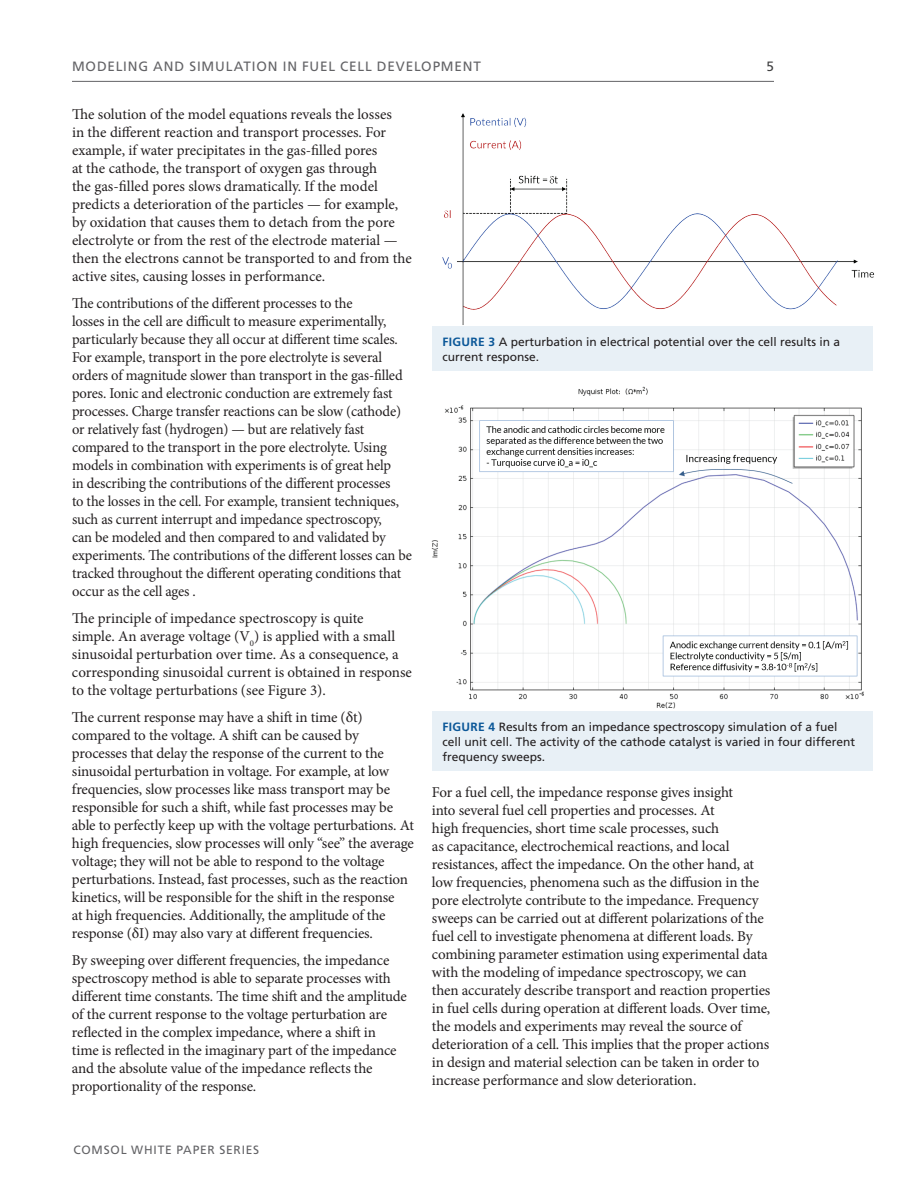
<style>
.page{position:relative;width:918px;height:1188px;background:#fff}
.page>*{position:absolute;margin:0;border:0;box-sizing:border-box;transform-origin:0 0}
.t1{font:15px/18px "Minion Pro";letter-spacing:-.01em;color:#231f20}
.t2{font:13.5px "Frutiger LT Std";letter-spacing:.06em;color:#636366}
.t3{font:13.5px "Frutiger LT Std";color:#3e3e3f}
.t4{font:12px/15px "Frutiger LT Std";color:#231f20}
.t5{font:12px "Frutiger LT Std";letter-spacing:.065em;color:#636366}
.s1{font-weight:700;color:#0b5798}
</style>
<div class="page">
<hr style="left:72px;top:81px;width:702px;height:1px;background:#636366">
<img style="left:442px;top:113px;width:433px;height:212px">
<img style="left:431px;top:386px;width:433px;height:323px">
<div style="left:432px;top:326px;width:441px;height:45px;background:#e8f0f6"></div>
<div style="left:432px;top:711px;width:441px;height:60px;background:#e8f0f6"></div>
<p class="t2" style="left:72px;top:58px;width:410px">MODELING AND SIMULATION IN FUEL CELL DEVELOPMENT</p>
<p class="t3" style="left:766px;top:58px;width:9px">5</p>
<p class="t1" style="left:72px;top:105px;width:341px">The solution of the model equations reveals the losses<br>in the different reaction and transport processes. For example, if water precipitates in the gas-filled pores<br>at the cathode, the transport of oxygen gas through<br>the gas-filled pores slows dramatically. If the model predicts a deterioration of the particles — for example, by oxidation that causes them to detach from the pore electrolyte or from the rest of the electrode material — then the electrons cannot be transported to and from the active sites, causing losses in performance.</p>
<p class="t1" style="left:72px;top:294px;width:342px">The contributions of the different processes to the<br>losses in the cell are difficult to measure experimentally, particularly because they all occur at different time scales.<br>For example, transport in the pore electrolyte is several orders of magnitude slower than transport in the gas-filled pores. Ionic and electronic conduction are extremely fast processes. Charge transfer reactions can be slow (cathode) or relatively fast (hydrogen) — but are relatively fast compared to the transport in the pore electrolyte. Using models in combination with experiments is of great help<br>in describing the contributions of the different processes<br>to the losses in the cell. For example, transient techniques, such as current interrupt and impedance spectroscopy,<br>can be modeled and then compared to and validated by experiments. The contributions of the different losses can be tracked throughout the different operating conditions that occur as the cell ages .</p>
<p class="t1" style="left:72px;top:609px;width:342px">The principle of impedance spectroscopy is quite<br>simple. An average voltage (V<sub>0</sub>) is applied with a small sinusoidal perturbation over time. As a consequence, a corresponding sinusoidal current is obtained in response to the voltage perturbations (see Figure 3).</p>
<p class="t1" style="left:72px;top:708px;width:343px">The current response may have a shift in time (δt) compared to the voltage. A shift can be caused by processes that delay the response of the current to the sinusoidal perturbation in voltage. For example, at low frequencies, slow processes like mass transport may be responsible for such a shift, while fast processes may be able to perfectly keep up with the voltage perturbations. At high frequencies, slow processes will only “see” the average voltage; they will not be able to respond to the voltage perturbations. Instead, fast processes, such as the reaction kinetics, will be responsible for the shift in the response<br>at high frequencies. Additionally, the amplitude of the response (δI) may also vary at different frequencies.</p>
<p class="t1" style="left:72px;top:951px;width:336px">By sweeping over different frequencies, the impedance spectroscopy method is able to separate processes with different time constants. The time shift and the amplitude of the current response to the voltage perturbation are reflected in the complex impedance, where a shift in<br>time is reflected in the imaginary part of the impedance and the absolute value of the impedance reflects the proportionality of the response.</p>
<p class="t4" style="left:442px;top:334px;width:399px"><span class="s1">FIGURE 3</span> A perturbation in electrical potential over the cell results in a current response.</p>
<p class="t4" style="left:442px;top:719px;width:414px"><span class="s1">FIGURE 4</span> Results from an impedance spectroscopy simulation of a fuel cell unit cell. The activity of the cathode catalyst is varied in four different frequency sweeps.</p>
<p class="t1" style="left:432px;top:783px;width:340px">For a fuel cell, the impedance response gives insight<br>into several fuel cell properties and processes. At<br>high frequencies, short time scale processes, such<br>as capacitance, electrochemical reactions, and local resistances, affect the impedance. On the other hand, at low frequencies, phenomena such as the diffusion in the pore electrolyte contribute to the impedance. Frequency sweeps can be carried out at different polarizations of the fuel cell to investigate phenomena at different loads. By combining parameter estimation using experimental data with the modeling of impedance spectroscopy, we can then accurately describe transport and reaction properties in fuel cells during operation at different loads. Over time, the models and experiments may reveal the source of deterioration of a cell. This implies that the proper actions in design and material selection can be taken in order to increase performance and slow deterioration.</p>
<p class="t5" style="left:74px;top:1143px;width:187px">COMSOL WHITE PAPER SERIES</p>
</div>
